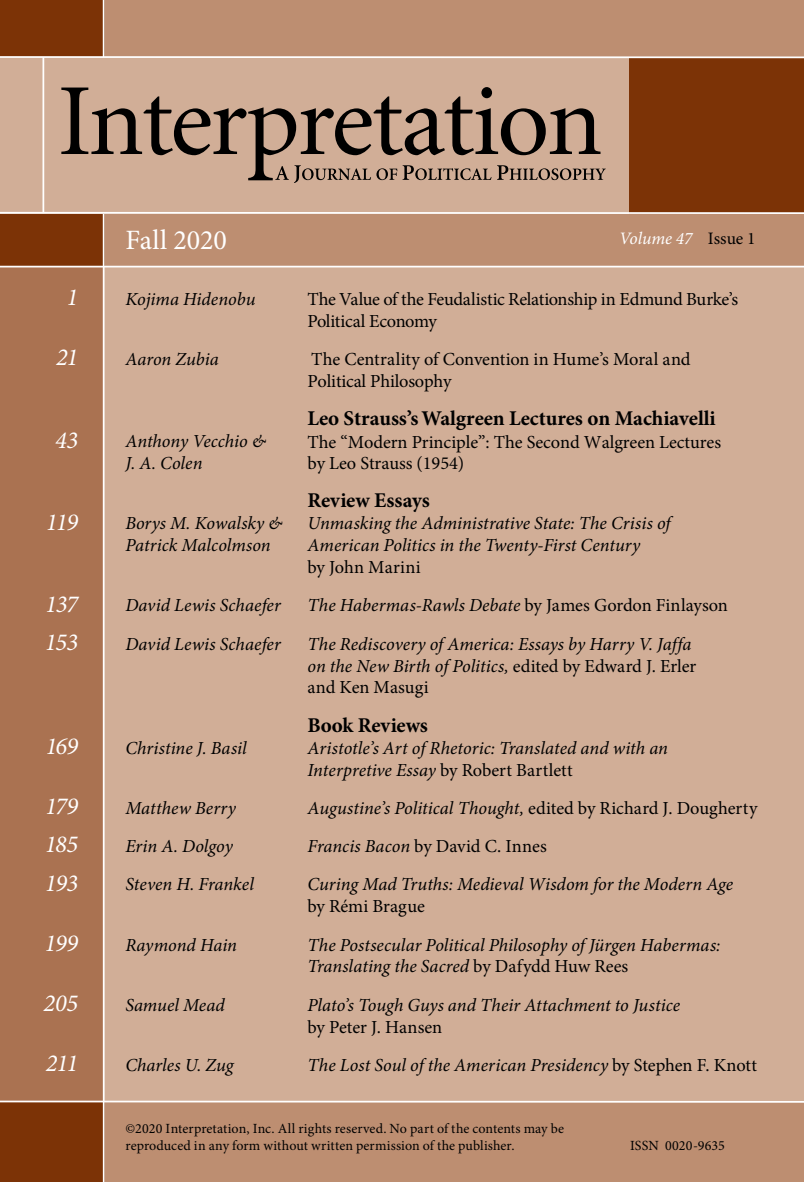
<style>
.page{position:relative;width:804px;height:1182px;background:#fff}
.page>*{position:absolute;margin:0;border:0;box-sizing:border-box;transform-origin:0 0}
.t1{font:28px "Minion Pro";letter-spacing:-.005em;color:#fff}
.t2{font:italic 24.5px/38.3px "Minion Pro";letter-spacing:-.04em;color:#fff}
.t3{font:700 21px "Minion Pro";letter-spacing:-.005em;color:#000}
.t4{font:italic 18.38px/21.9px "Minion Pro";letter-spacing:-.005em;color:#000}
.t5{font:18.38px/21.9px "Minion Pro";letter-spacing:-.005em;color:#000}
.t6{font:18.38px/21.9px "Minion Pro";letter-spacing:-.025em;color:#000}
.t7{font:italic 17.5px "Minion Pro";color:#fff}
.t8{font:14px/17.5px "Minion Pro";letter-spacing:.01em;color:#000}
.s1{font-style:normal;color:#000}
.s2{font-style:normal}
.s3{font-style:italic}
</style>
<div class="page">
<div style="left:0;top:0;width:803px;height:1181px;background:#bd8e71"></div>
<div style="left:0;top:0;width:105px;height:1181px;background:#7c3306"></div>
<div style="left:0;top:266px;width:141px;height:834px;background:#aa7251"></div>
<div style="left:105px;top:266px;width:698px;height:834px;background:#d1ae97"></div>
<hr style="left:103px;top:0;width:2px;height:1181px;background:#fff">
<hr style="left:0;top:266px;width:803px;height:1px;background:#fff">
<hr style="left:0;top:1100px;width:803px;height:2px;background:#fff">
<div style="left:628px;top:57px;width:175px;height:156px;background:#7c3306"></div>
<div style="left:0;top:57px;width:628px;height:156px;background:#d1ae97"></div>
<svg style="left:61px;top:87px;width:544px;height:95px"></svg>
<hr style="left:0;top:56px;width:803px;height:2px;background:#fff">
<hr style="left:0;top:212px;width:803px;height:2px;background:#fff">
<hr style="left:42px;top:57px;width:2px;height:156px;background:#fff">
<h2 class="t2" style="left:66px;top:278px;width:13px">1</h2>
<h2 class="t2" style="left:56px;top:338px;width:24px">21</h2>
<h2 class="t2" style="left:55px;top:420px;width:24px">43</h2>
<h2 class="t2" style="left:46px;top:502px;width:34px">119</h2>
<h2 class="t2" style="left:45px;top:584px;width:35px">137<br>153</h2>
<h2 class="t2" style="left:45px;top:726px;width:34px">169</h2>
<h2 class="t2" style="left:45px;top:786px;width:35px;text-align:justify">179<br>185<br>193</h2>
<h2 class="t2" style="left:44px;top:923px;width:35px">199</h2>
<h2 class="t2" style="left:43px;top:983px;width:36px">205</h2>
<h2 class="t2" style="left:46px;top:1043px;width:34px">211</h2>
<h1 class="t1" style="left:125px;top:221px;width:103px">Fall 2020</h1>
<p class="t7" style="left:618px;top:226px;width:138px">Volume 47 <span class="s1">Issue 1</span></p>
<p class="t4" style="left:125px;top:288px;width:132px">Kojima Hidenobu</p>
<p class="t4" style="left:125px;top:348px;width:95px">Aaron Zubia</p>
<p class="t4" style="left:125px;top:430px;width:142px">Anthony Vecchio &amp;<br>J. A. Colen</p>
<p class="t6" style="left:307px;top:288px;width:432px">The Value of the Feudalistic Relationship in Edmund Burke’s<br>Political Economy</p>
<p class="t5" style="left:307px;top:348px;width:384px">The Centrality of Convention in Hume’s Moral and<br>Political Philosophy</p>
<p class="t3" style="left:307px;top:404px;width:409px">Leo Strauss’sWalgreen Lectures on Machiavelli</p>
<p class="t5" style="left:307px;top:431px;width:415px;line-height:21.3px">The “Modern Principle”: The Second Walgreen Lectures by Leo Strauss (1954)</p>
<p class="t3" style="left:307px;top:485px;width:124px">Review Essays</p>
<p class="t4" style="left:125px;top:512px;width:158px">Borys M. Kowalsky &amp;</p>
<p class="t4" style="left:307px;top:512px;width:368px">Unmasking the Administrative State: The Crisis of</p>
<p class="t4" style="left:125px;top:534px;width:147px">Patrick Malcolmson</p>
<p class="t4" style="left:307px;top:534px;width:335px">American Politics in the Twenty-First Century</p>
<p class="t5" style="left:307px;top:556px;width:115px">by John Marini</p>
<p class="t4" style="left:125px;top:594px;width:157px">David Lewis Schaefer</p>
<p class="t4" style="left:307px;top:594px;width:422px">The Habermas-Rawls Debate <span class="s2">by James Gordon Finlayson</span></p>
<p class="t4" style="left:125px;top:632px;width:157px">David Lewis Schaefer</p>
<p class="t4" style="left:307px;top:632px;width:390px">The Rediscovery ofAmerica: Essays by Harry V. Jaffa on the New Birth ofPolitics, <span class="s2">edited by Edward J. Erler and Ken Masugi</span></p>
<p class="t3" style="left:307px;top:710px;width:122px">Book Reviews</p>
<p class="t4" style="left:125px;top:736px;width:123px">Christine J. Basil</p>
<p class="t4" style="left:307px;top:736px;width:362px">Aristotle’s Art ofRhetoric: Translated and with an<br>Interpretive Essay <span class="s2">by Robert Bartlett</span></p>
<p class="t4" style="left:125px;top:796px;width:113px">Matthew Berry</p>
<p class="t4" style="left:307px;top:796px;width:451px">Augustine’s Political Thought, <span class="s2">edited by Richard J. Dougherty</span></p>
<p class="t4" style="left:125px;top:835px;width:110px">Erin A. Dolgoy</p>
<p class="t5" style="left:307px;top:835px;width:241px"><span class="s3">Francis Bacon</span> by David C. Innes</p>
<p class="t4" style="left:125px;top:873px;width:130px">Steven H. Frankel</p>
<p class="t4" style="left:307px;top:873px;width:427px">Curing Mad Truths: Medieval Wisdom for the Modern Age</p>
<p class="t5" style="left:307px;top:895px;width:119px">by Rémi Brague</p>
<p class="t4" style="left:125px;top:933px;width:113px">Raymond Hain</p>
<p class="t4" style="left:307px;top:933px;width:414px">The Postsecular Political Philosophy ofJürgen Habermas:<br>Translating the Sacred <span class="s2">by Dafydd Huw Rees</span></p>
<p class="t4" style="left:125px;top:993px;width:101px">Samuel Mead</p>
<p class="t4" style="left:307px;top:993px;width:374px">Plato’s Tough Guys and Their Attachment to Justice</p>
<p class="t5" style="left:307px;top:1015px;width:136px">by Peter J. Hansen</p>
<p class="t4" style="left:125px;top:1053px;width:112px">Charles U. Zug</p>
<p class="t4" style="left:307px;top:1053px;width:451px">The Lost Soul ofthe American Presidency <span class="s2">by Stephen F. Knott</span></p>
<p class="t8" style="left:125px;top:1119px;width:440px">©2020 Interpretation, Inc. All rights reserved. No part of the contents may be reproduced in any form without written permission of the publisher.</p>
<p class="t8" style="left:629px;top:1136px;width:96px">ISSN 0020-9635</p>
</div>
